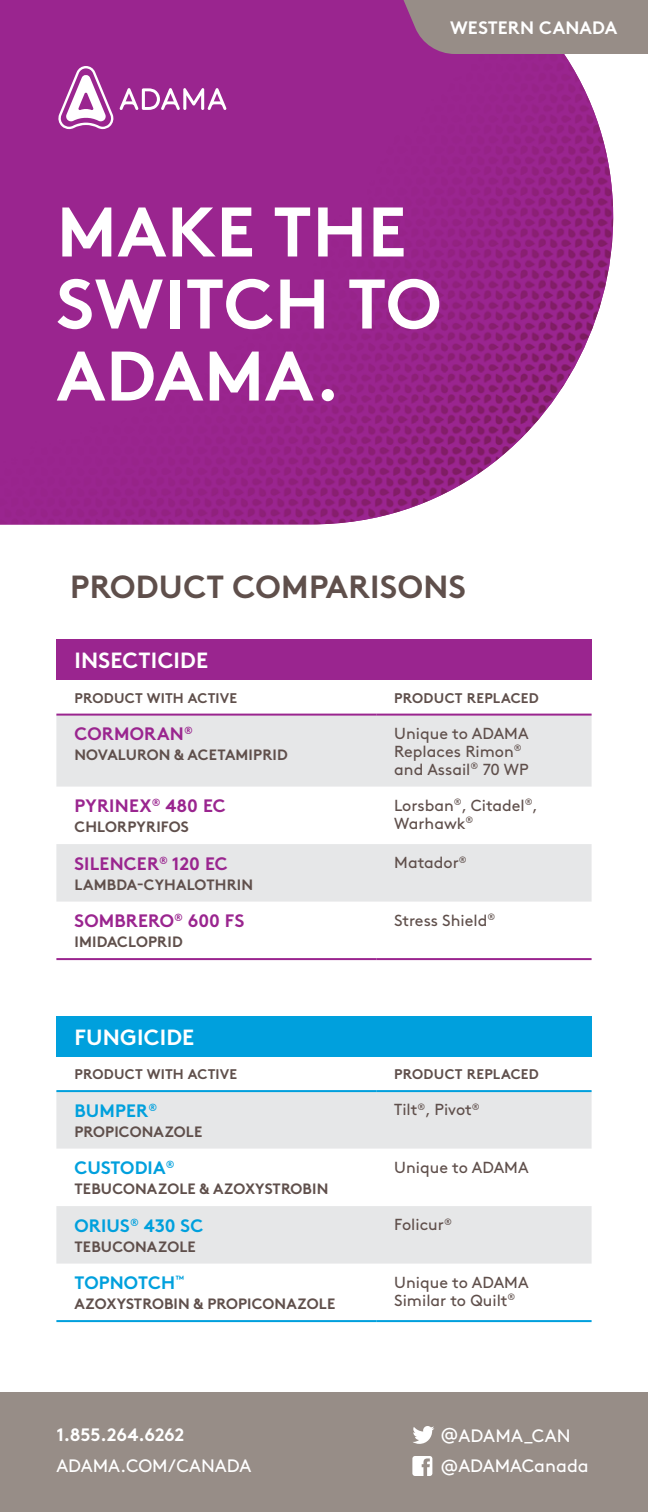
<style>
.page{position:relative;width:648px;height:1512px;background:#fff}
.page>*{position:absolute;margin:0;border:0;box-sizing:border-box;transform-origin:0 0}
.t1{font:700 70px/72px "Brown Std";letter-spacing:.01em;color:#fff}
.t2{font:700 32px "Brown Std";letter-spacing:.01em;color:#5f4f4b}
.t3{font:700 22px "Brown Std";letter-spacing:.01em;color:#fff}
.t4{font:700 18px "Brown Std";letter-spacing:.01em;color:#9a258f}
.t5{font:18px "Brown Std";color:#fff}
.t6{font:700 18px "Brown Std";letter-spacing:.01em;color:#00a0dd}
.t7{font:700 18px "Brown Std";letter-spacing:-.015em;color:#fff}
.t8{font:700 18px "Brown Std";letter-spacing:.01em;color:#fff}
.t9{font:16px/18px "Brown Std";color:#5f4f4b}
.t10{font:700 15px "Brown Std";letter-spacing:.01em;color:#5f4f4b}
.t11{font:700 14px "Brown Std";letter-spacing:.015em;color:#5f4f4b}
</style>
<div class="page">
<img style="left:0;top:0;width:614px;height:525px">
<div style="left:0;top:1392px;width:648px;height:120px;background:#978d87"></div>
<div style="left:56px;top:640px;width:536px;height:40px;background:#9a258f"></div>
<svg style="left:56px;top:716px;width:536px;height:186px;fill:#e6e7e8"></svg>
<hr style="left:56px;top:714px;width:320px;height:2px;background:#9a258f">
<hr style="left:376px;top:714px;width:216px;height:2px;background:#9a258f">
<hr style="left:56px;top:958px;width:320px;height:2px;background:#9a258f">
<hr style="left:376px;top:958px;width:216px;height:2px;background:#9a258f">
<div style="left:56px;top:1016px;width:536px;height:41px;background:#00a0dd"></div>
<div style="left:56px;top:1092px;width:536px;height:57px;background:#e6e7e8"></div>
<div style="left:56px;top:1206px;width:536px;height:58px;background:#e6e7e8"></div>
<hr style="left:56px;top:1090px;width:320px;height:2px;background:#00a0dd">
<hr style="left:376px;top:1090px;width:216px;height:2px;background:#00a0dd">
<hr style="left:56px;top:1320px;width:320px;height:2px;background:#00a0dd">
<hr style="left:376px;top:1320px;width:216px;height:2px;background:#00a0dd">
<svg style="left:413px;top:1426px;width:21px;height:18px"></svg>
<svg style="left:412px;top:1456px;width:20px;height:20px"></svg>
<svg style="left:396px;top:0;width:252px;height:54px;background:#978387"></svg>
<svg style="left:58px;top:66px;width:168px;height:63px"></svg>
<p class="t8" style="left:450px;top:16px;width:169px">WESTERN CANADA</p>
<h1 class="t1" style="left:57px;top:196px;width:386px">MAKE THE<br>SWITCH TO<br>ADAMA.</h1>
<h2 class="t2" style="left:70px;top:567px;width:397px">PRODUCT COMPARISONS</h2>
<h3 class="t3" style="left:75px;top:647px;width:135px">INSECTICIDE</h3>
<p class="t11" style="left:74px;top:689px;width:164px">PRODUCT WITH ACTIVE</p>
<p class="t11" style="left:394px;top:689px;width:146px">PRODUCT REPLACED</p>
<p class="t4" style="left:74px;top:723px;width:120px">CORMORAN<sup>®</sup></p>
<p class="t10" style="left:74px;top:746px;width:215px">NOVALURON &amp; ACETAMIPRID</p>
<p class="t9" style="left:394px;top:724px;width:136px">Unique to ADAMA<br>Replaces Rimon<sup>® </sup>and Assail<sup>®</sup> 70 WP</p>
<p class="t4" style="left:74px;top:795px;width:153px">PYRINEX<sup>®</sup> 480 EC</p>
<p class="t10" style="left:74px;top:818px;width:116px">CHLORPYRIFOS</p>
<p class="t9" style="left:394px;top:796px;width:145px">Lorsban<sup>®</sup>, Citadel<sup>®</sup>,<br>Warhawk<sup>®</sup></p>
<p class="t4" style="left:74px;top:852px;width:155px">SILENCER<sup>®</sup> 120 EC</p>
<p class="t10" style="left:74px;top:875px;width:180px">LAMBDA-CYHALOTHRIN</p>
<p class="t9" style="left:394px;top:854px;width:74px">Matador<sup>®</sup></p>
<p class="t4" style="left:74px;top:910px;width:171px">SOMBRERO<sup>®</sup> 600 FS</p>
<p class="t10" style="left:74px;top:933px;width:110px">IMIDACLOPRID</p>
<p class="t9" style="left:394px;top:911px;width:103px">Stress Shield<sup>®</sup></p>
<h3 class="t3" style="left:75px;top:1023px;width:121px">FUNGICIDE</h3>
<p class="t11" style="left:74px;top:1066px;width:164px">PRODUCT WITH ACTIVE</p>
<p class="t11" style="left:394px;top:1066px;width:146px">PRODUCT REPLACED</p>
<p class="t6" style="left:74px;top:1099px;width:84px">BUMPER<sup>®</sup></p>
<p class="t10" style="left:74px;top:1122px;width:129px">PROPICONAZOLE</p>
<p class="t9" style="left:394px;top:1101px;width:87px">Tilt<sup>®</sup>, Pivot<sup>®</sup></p>
<p class="t6" style="left:74px;top:1157px;width:102px">CUSTODIA<sup>®</sup></p>
<p class="t10" style="left:74px;top:1180px;width:255px">TEBUCONAZOLE &amp; AZOXYSTROBIN</p>
<p class="t9" style="left:394px;top:1158px;width:136px">Unique to ADAMA</p>
<p class="t6" style="left:74px;top:1214px;width:130px">ORIUS<sup>®</sup> 430 SC</p>
<p class="t10" style="left:74px;top:1237px;width:123px">TEBUCONAZOLE</p>
<p class="t9" style="left:394px;top:1216px;width:59px">Folicur<sup>®</sup></p>
<p class="t6" style="left:74px;top:1272px;width:111px">TOPNOTCH<sup>™</sup></p>
<p class="t10" style="left:74px;top:1295px;width:262px">AZOXYSTROBIN &amp; PROPICONAZOLE</p>
<p class="t9" style="left:394px;top:1273px;width:136px">Unique to ADAMA<br>Similar to Quilt<sup>®</sup></p>
<p class="t7" style="left:56px;top:1424px;width:129px">1.855.264.6262</p>
<p class="t5" style="left:440px;top:1425px;width:132px">@ADAMA_CAN</p>
<p class="t5" style="left:56px;top:1455px;width:196px">ADAMA.COM/CANADA</p>
<p class="t5" style="left:440px;top:1455px;width:150px">@ADAMACanada</p>
</div>
